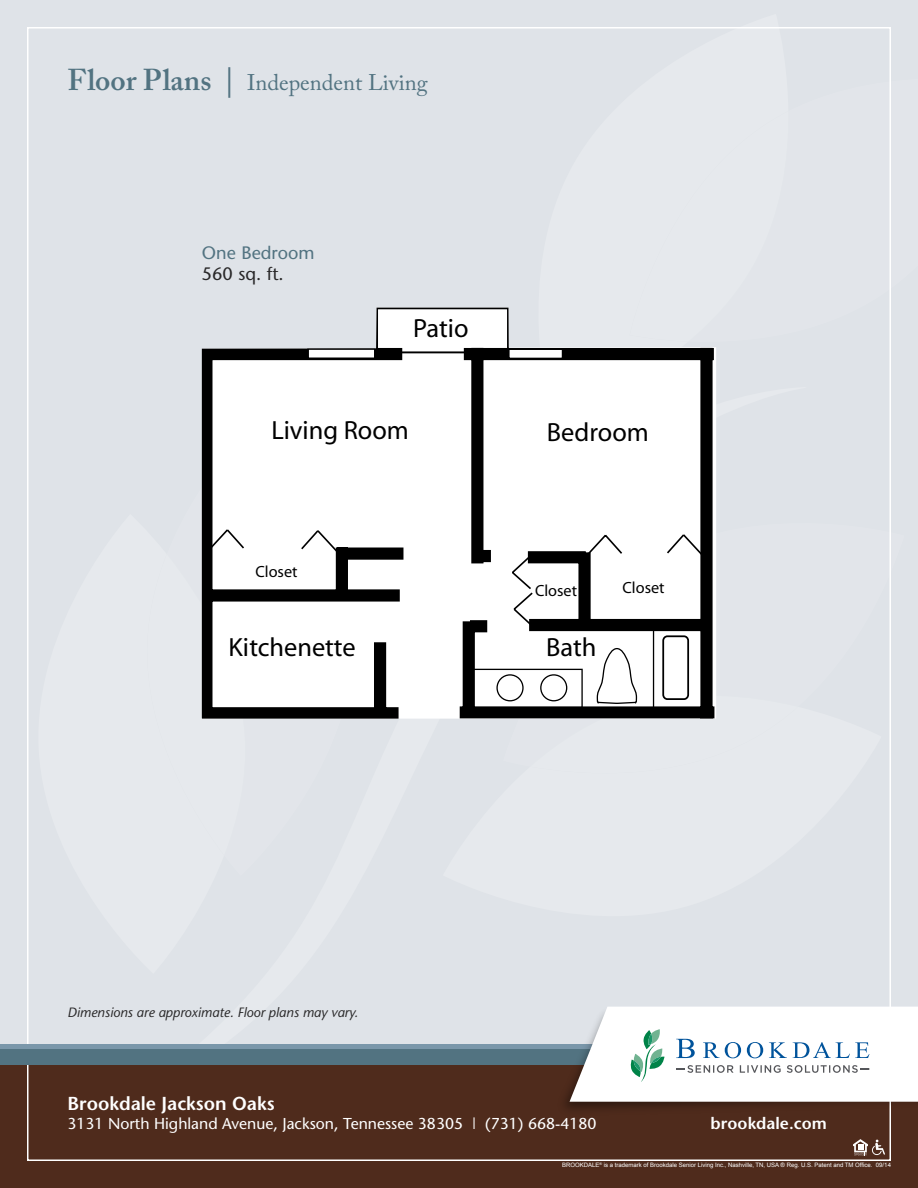
<style>
.page{position:relative;width:918px;height:1188px;background:#dfe3e8}
.page>*{position:absolute;margin:0;border:0;box-sizing:border-box;transform-origin:0 0}
.t1{font:26.4px "Myriad";color:#000}
.t2{font:22.5px "Adobe Caslon Pro";color:#527381}
.t3{font:600 18.75px "Stone Sans";color:#fff}
.t4{font:18px "Stone Sans";color:#527381}
.t5{font:18px "Stone Sans";color:#292829}
.t6{font:600 16.5px "Stone Sans";letter-spacing:.005em;color:#fff}
.t7{font:16.2px "Myriad";color:#000}
.t8{font:15.75px "Stone Sans";color:#fff}
.t9{font:italic 13.5px "Stone Sans";color:#292829}
.t10{font:6px "Arial";color:#fff}
.s1{font-weight:600;font-size:30px}
</style>
<div class="page">
<div style="left:0;top:1047px;width:918px;height:141px;background:#4f2b1c"></div>
<div style="left:0;top:1047px;width:918px;height:18px;background:#527381"></div>
<div style="left:0;top:1044px;width:918px;height:5px;background:#7a97aa"></div>
<svg style="left:853px;top:1139px;width:32px;height:17px"></svg>
<img style="left:565px;top:986px;width:353px;height:152px">
<svg style="left:570px;top:1007px;width:348px;height:95px;background:#eef2f2"></svg>
<svg style="left:379px;top:310px;width:337px;height:409px"></svg>
<svg style="left:202px;top:336px;width:513px;height:383px;background:#dbdbdc"></svg>
<svg style="left:205px;top:528px;width:501px;height:186px;background:#d1d1d1"></svg>
<div style="left:307px;top:348px;width:69px;height:11px;background:#fff;border:2px solid #000"></div>
<div style="left:509px;top:349px;width:54px;height:10px;background:#fff"></div>
<div style="left:508px;top:348px;width:56px;height:11px;border:2px solid #000"></div>
<div style="left:376px;top:307px;width:133px;height:46px;border:2px solid #000"></div>
<p class="t2" style="left:68px;top:69px;width:362px"><span class="s1">Floor Plans |</span> Independent Living</p>
<h3 class="t4" style="left:202px;top:241px;width:114px">One Bedroom</h3>
<h3 class="t5" style="left:202px;top:263px;width:83px">560 sq. ft.</h3>
<p class="t1" style="left:413px;top:315px;width:57px">Patio</p>
<p class="t1" style="left:271px;top:417px;width:139px">Living Room</p>
<p class="t7" style="left:255px;top:564px;width:44px">Closet</p>
<p class="t1" style="left:547px;top:419px;width:103px">Bedroom</p>
<p class="t7" style="left:535px;top:583px;width:44px">Closet</p>
<p class="t7" style="left:623px;top:580px;width:44px">Closet</p>
<p class="t1" style="left:228px;top:634px;width:129px">Kitchenette</p>
<p class="t1" style="left:546px;top:634px;width:52px">Bath</p>
<h3 class="t9" style="left:68px;top:1004px;width:292px">Dimensions are approximate. Floor plans may vary.</h3>
<h3 class="t3" style="left:68px;top:1092px;width:209px">Brookdale Jackson Oaks</h3>
<h3 class="t8" style="left:68px;top:1113px;width:531px">3131 North Highland Avenue, Jackson, Tennessee 38305 | (731) 668-4180</h3>
<p class="t10" style="left:562px;top:1161px;width:330px">BROOKDALE<sup>®</sup> is a trademark of Brookdale Senior Living Inc., Nashville, TN, USA ® Reg. U.S. Patent and TM Office. 09/14</p>
<h3 class="t6" style="left:711px;top:1113px;width:118px">brookdale.com</h3>
</div>
